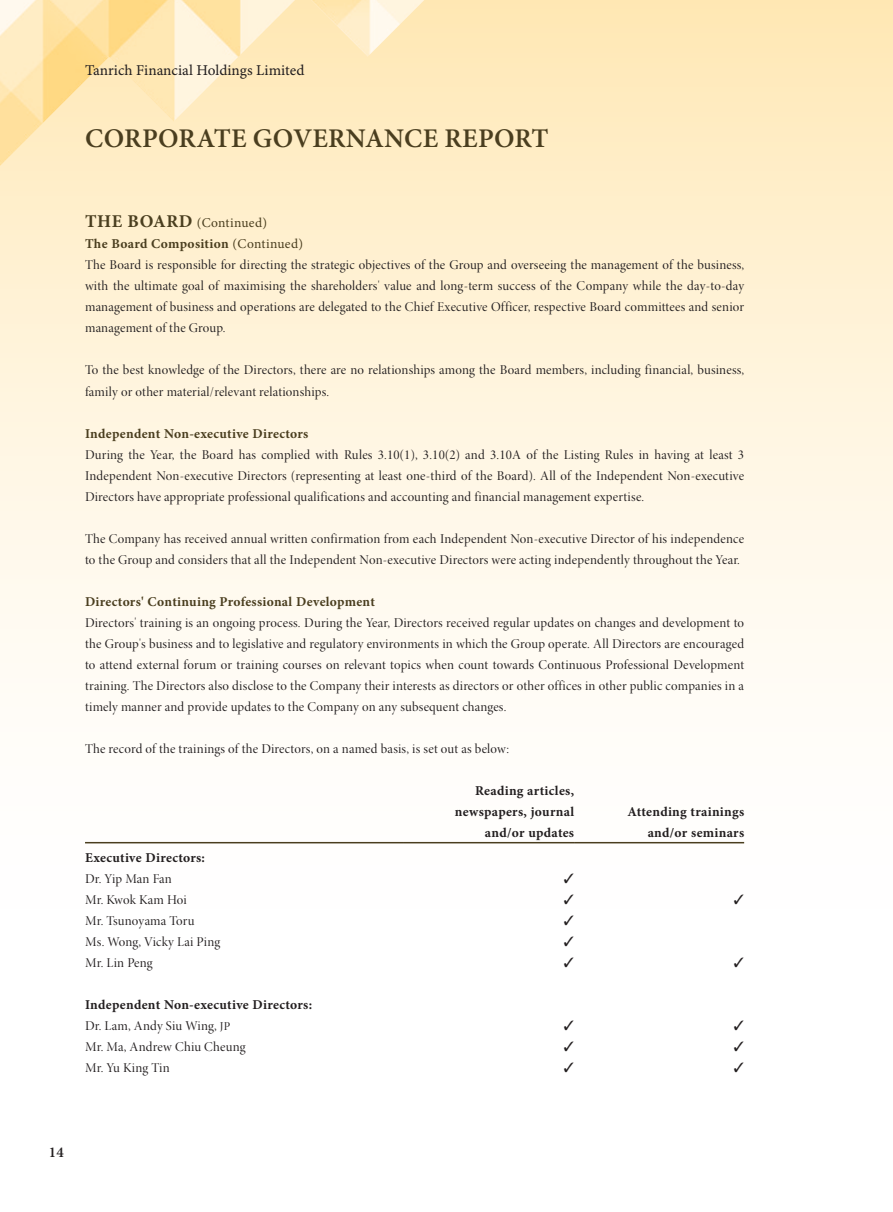
<style>
.page{position:relative;width:893px;height:1212px;background:#fff}
.page>*{position:absolute;margin:0;border:0;box-sizing:border-box;transform-origin:0 0}
.t1{font:600 27px "Minion Pro";letter-spacing:.01em;color:#4a3e1f}
.t2{font:15px "Minion Pro Capt";color:#231f20}
.t3{font:600 15px "Minion Pro";color:#231f20}
.t4{font:13.5px/21px "Minion Pro Disp";letter-spacing:.015em;color:#231f20;text-align:justify}
.t5{font:700 13.5px/21px "Minion Pro";letter-spacing:.02em;color:#231f20;text-align:right}
.t6{font:700 13.5px "Minion Pro";letter-spacing:.02em;color:#4a3e1f}
.t7{font:13.5px/21px "Minion Pro";letter-spacing:.025em;color:#4a3e1f}
.s1{font-weight:700;font-size:18px}
.s2{font-weight:700}
.s3{font-size:12px}
</style>
<div class="page">
<div style="left:0;top:0;width:893px;height:1212px;background:linear-gradient(to bottom,#ffebc1,#fff)"></div>
<img style="left:0;top:0;width:446px;height:187px">
<hr style="left:85px;top:842px;width:319px;height:1px;background:#4a3e1f">
<hr style="left:404px;top:842px;width:170px;height:1px;background:#4a3e1f">
<hr style="left:574px;top:842px;width:170px;height:1px;background:#4a3e1f">
<svg style="left:564px;top:874px;width:10px;height:9px"></svg>
<svg style="left:564px;top:895px;width:10px;height:9px"></svg>
<svg style="left:734px;top:895px;width:10px;height:9px"></svg>
<svg style="left:564px;top:916px;width:10px;height:9px"></svg>
<svg style="left:564px;top:937px;width:10px;height:9px"></svg>
<svg style="left:564px;top:958px;width:10px;height:9px"></svg>
<svg style="left:734px;top:958px;width:10px;height:9px"></svg>
<svg style="left:564px;top:1021px;width:10px;height:9px"></svg>
<svg style="left:734px;top:1021px;width:10px;height:9px"></svg>
<svg style="left:564px;top:1042px;width:10px;height:9px"></svg>
<svg style="left:734px;top:1042px;width:10px;height:9px"></svg>
<svg style="left:564px;top:1063px;width:10px;height:9px"></svg>
<svg style="left:734px;top:1063px;width:10px;height:9px"></svg>
<p class="t2" style="left:85px;top:61px;width:221px">Tanrich Financial Holdings Limited</p>
<h1 class="t1" style="left:85px;top:120px;width:465px">CORPORATE GOVERNANCE REPORT</h1>
<p class="t7" style="left:85px;top:213px;width:220px"><span class="s1">THE BOARD</span> (Continued)<br><span class="s2">The Board Composition</span> (Continued)</p>
<p class="t4" style="left:85px;top:255px;width:661px">The Board is responsible for directing the strategic objectives of the Group and overseeing the management of the business, with the ultimate goal of maximising the shareholders' value and long-term success of the Company while the day-to-day management of business and operations are delegated to the Chief Executive Officer, respective Board committees and senior management of the Group.</p>
<p class="t4" style="left:85px;top:360px;width:661px">To the best knowledge of the Directors, there are no relationships among the Board members, including financial, business, family or other material/relevant relationships.</p>
<p class="t6" style="left:85px;top:424px;width:225px">Independent Non-executive Directors</p>
<p class="t4" style="left:85px;top:444px;width:661px">During the Year, the Board has complied with Rules 3.10(1), 3.10(2) and 3.10A of the Listing Rules in having at least 3<br>Independent Non-executive Directors (representing at least one-third of the Board). All of the Independent Non-executive Directors have appropriate professional qualifications and accounting and financial management expertise.</p>
<p class="t4" style="left:85px;top:528px;width:660px">The Company has received annual written confirmation from each Independent Non-executive Director of his independence to the Group and considers that all the Independent Non-executive Directors were acting independently throughout the Year.</p>
<p class="t6" style="left:85px;top:592px;width:291px">Directors' Continuing Professional Development</p>
<p class="t4" style="left:85px;top:612px;width:661px">Directors' training is an ongoing process. During the Year, Directors received regular updates on changes and development to the Group's business and to legislative and regulatory environments in which the Group operate. All Directors are encouraged to attend external forum or training courses on relevant topics when count towards Continuous Professional Development training. The Directors also disclose to the Company their interests as directors or other offices in other public companies in a timely manner and provide updates to the Company on any subsequent changes.</p>
<p class="t4" style="left:85px;top:738px;width:426px">The record of the trainings of the Directors, on a named basis, is set out as below:</p>
<p class="t5" style="left:455px;top:780px;width:121px">Reading articles, newspapers, journal and/or updates</p>
<p class="t5" style="left:627px;top:801px;width:118px">Attending trainings and/or seminars</p>
<p class="t5" style="left:85px;top:847px;width:122px">Executive Directors:</p>
<p class="t4" style="left:85px;top:868px;width:88px">Dr. Yip Man Fan</p>
<p class="t4" style="left:85px;top:889px;width:103px">Mr. Kwok Kam Hoi</p>
<p class="t4" style="left:85px;top:910px;width:111px">Mr. Tsunoyama Toru</p>
<p class="t4" style="left:85px;top:931px;width:137px">Ms. Wong, Vicky Lai Ping</p>
<p class="t4" style="left:85px;top:953px;width:69px">Mr. Lin Peng</p>
<p class="t5" style="left:85px;top:994px;width:229px">Independent Non-executive Directors:</p>
<p class="t4" style="left:85px;top:1016px;width:147px">Dr. Lam, Andy Siu Wing, <span class="s3">JP</span></p>
<p class="t4" style="left:85px;top:1036px;width:162px">Mr. Ma, Andrew Chiu Cheung</p>
<p class="t4" style="left:85px;top:1057px;width:86px">Mr. Yu King Tin</p>
<p class="t3" style="left:49px;top:1142px;width:16px">14</p>
</div>
